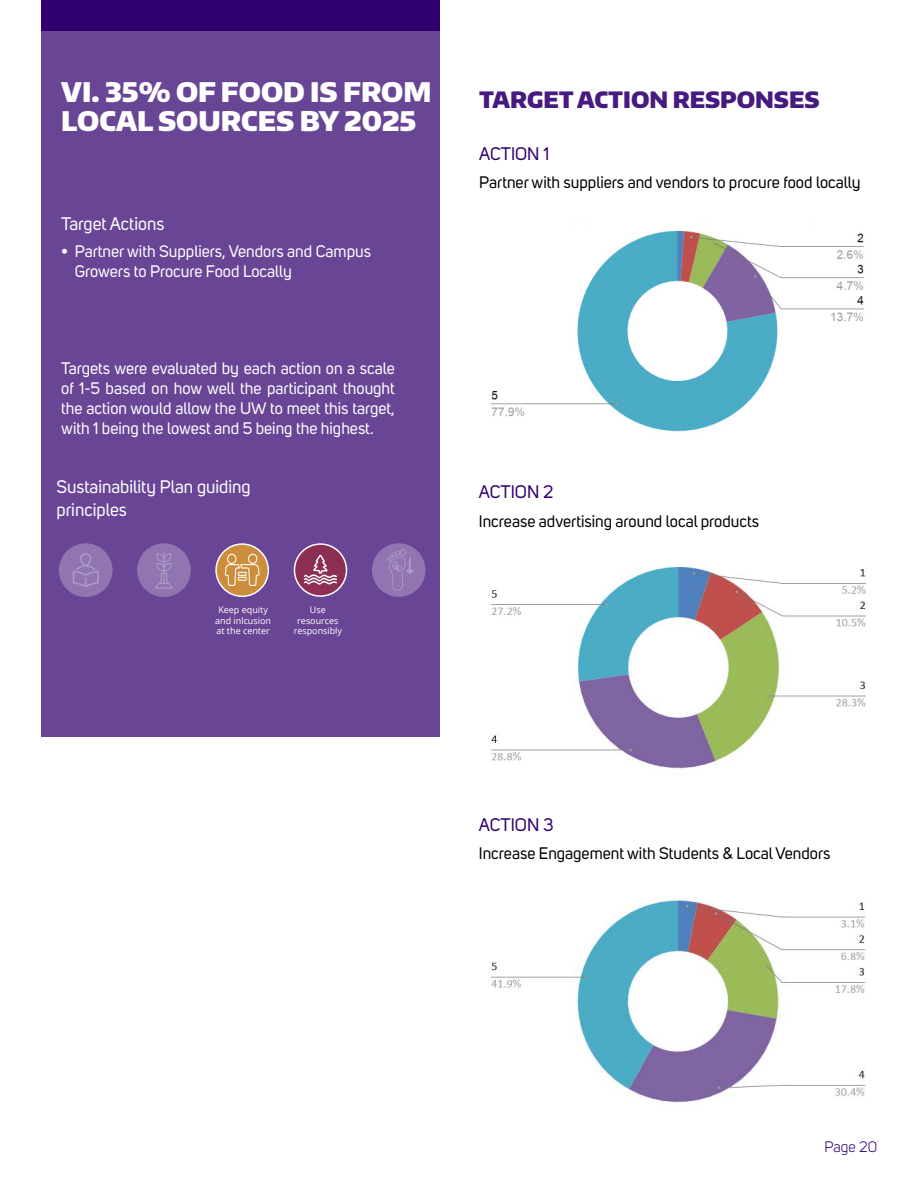
<style>
.page{position:relative;width:918px;height:1188px;background:#fff}
.page>*{position:absolute;margin:0;border:0;box-sizing:border-box;transform-origin:0 0}
.t1{font:900 27px/28.5px "Encode Sans Normal";color:#fff}
.t2{font:900 22.5px "Encode Sans Normal";color:#461a7e}
.t3{font:18px/22.5px "Uni Sans";color:#fff}
.t4{font:18px "Uni Sans";color:#31006f}
.t5{font:16.5px/19.8px "Uni Sans";color:#fff}
.t6{font:16.5px "Uni Sans";color:#000}
.t7{font:15px "Uni Sans";color:#31006f}
.t8{font:9px/10.5px "Open Sans";color:#fff;text-align:center}
</style>
<div class="page">
<div style="left:42px;top:2px;width:398px;height:735px;background:#694596"></div>
<div style="left:42px;top:0;width:398px;height:30px;background:#31006f"></div>
<div style="left:60px;top:544px;width:52px;height:52px;background:#9075b1;border-radius:50%"></div>
<div style="left:59px;top:543px;width:54px;height:54px;border:2px solid #9075b1;border-radius:50%"></div>
<svg style="left:73px;top:553px;width:26px;height:34px"></svg>
<div style="left:138px;top:544px;width:52px;height:52px;background:#9075b1;border-radius:50%"></div>
<div style="left:137px;top:543px;width:54px;height:54px;border:2px solid #9075b1;border-radius:50%"></div>
<svg style="left:155px;top:552px;width:18px;height:37px"></svg>
<div style="left:216px;top:544px;width:52px;height:52px;background:#cc8e3d;border-radius:50%"></div>
<div style="left:215px;top:543px;width:54px;height:54px;border:2px solid #fff;border-radius:50%"></div>
<svg style="left:225px;top:554px;width:35px;height:32px"></svg>
<div style="left:373px;top:544px;width:52px;height:52px;background:#9075b1;border-radius:50%"></div>
<div style="left:372px;top:543px;width:54px;height:54px;border:2px solid #9075b1;border-radius:50%"></div>
<svg style="left:387px;top:549px;width:27px;height:42px"></svg>
<div style="left:294px;top:544px;width:53px;height:52px;background:#8d2e53;border-radius:50%"></div>
<div style="left:294px;top:543px;width:53px;height:54px;border:2px solid #fff;border-radius:50%"></div>
<svg style="left:304px;top:555px;width:33px;height:30px"></svg>
<img style="left:490px;top:230px;width:375px;height:202px">
<img style="left:490px;top:566px;width:377px;height:203px">
<img style="left:490px;top:899px;width:376px;height:204px">
<h1 class="t1" style="left:61px;top:77px;width:372px">VI. 35% OF FOOD IS FROM<br>LOCAL SOURCES BY 2025</h1>
<p class="t3" style="left:61px;top:213px;width:105px">Target Actions</p>
<p class="t5" style="left:75px;top:242px;width:298px;text-indent:-13px">• Partner with Suppliers, Vendors and Campus<br>Growers to Procure Food Locally</p>
<p class="t5" style="left:61px;top:359px;width:335px;text-align:justify">Targets were evaluated by each action on a scale of 1-5 based on how well the participant thought the action would allow the UW to meet this target, with 1 being the lowest and 5 being the highest.</p>
<p class="t3" style="left:56px;top:476px;width:196px">Sustainability Plan guiding principles</p>
<p class="t8" style="left:215px;top:604px;width:57px">Keep equity and inlcusion at the center</p>
<p class="t8" style="left:294px;top:604px;width:50px">Use resources responsibly</p>
<h2 class="t2" style="left:479px;top:85px;width:342px">TARGET ACTION RESPONSES</h2>
<p class="t4" style="left:479px;top:144px;width:71px">ACTION 1</p>
<p class="t6" style="left:479px;top:173px;width:383px">Partner with suppliers and vendors to procure food locally</p>
<p class="t4" style="left:479px;top:481px;width:76px">ACTION 2</p>
<p class="t6" style="left:479px;top:511px;width:282px">Increase advertising around local products</p>
<p class="t4" style="left:479px;top:815px;width:76px">ACTION 3</p>
<p class="t6" style="left:479px;top:844px;width:353px">Increase Engagement with Students &amp; Local Vendors</p>
<p class="t7" style="left:824px;top:1138px;width:54px">Page 20</p>
</div>
